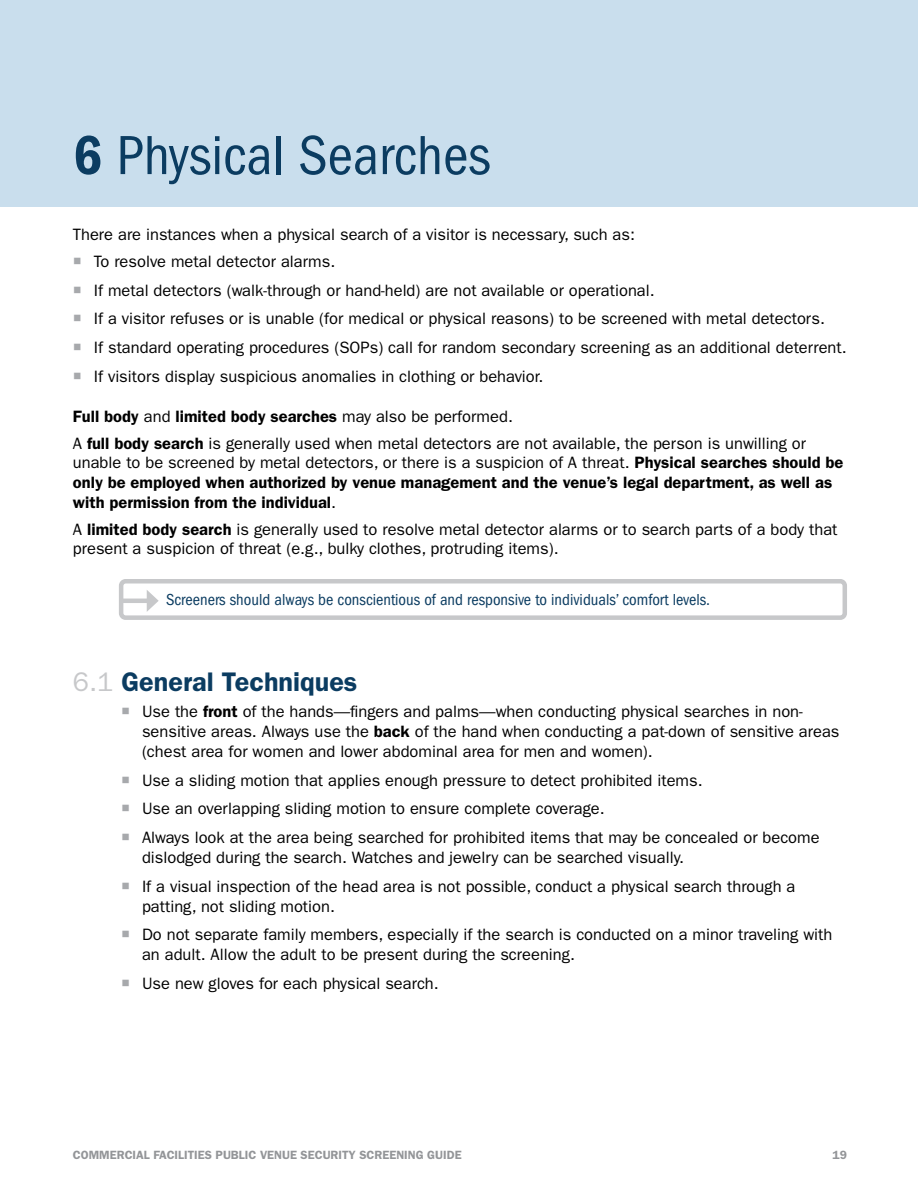
<style>
.page{position:relative;width:918px;height:1188px;background:#fff}
.page>*{position:absolute;margin:0;border:0;box-sizing:border-box;transform-origin:0 0}
.t1{font:condensed 57px "ITC Franklin Gothic Std";color:#0b3c61}
.t2{font:600 27px "ITC Franklin Gothic Std";color:#0b3c61}
.t3{font:16.5px/19.8px "ITC Franklin Gothic Std";color:#000}
.t4{font:600 16.5px/19.8px "ITC Franklin Gothic Std";color:#000}
.t5{font:condensed 16.5px "ITC Franklin Gothic Std";color:#0b3c61}
.t6{font:600 12px "ITC Franklin Gothic Std";color:#939598}
.s1{font-family:"ITC Franklin Gothic Std Dm Cd";font-stretch:normal}
.s2{font-weight:400}
.s3{font-weight:600}
.s4{font-weight:400;color:#c7c8ca}
</style>
<div class="page">
<div style="left:0;top:0;width:918px;height:207px;background:#c9deed"></div>
<div style="left:119px;top:579px;width:728px;height:41px;border:4px solid #c7c8ca;border-radius:4px"></div>
<hr style="left:120px;top:599px;width:31px;height:4px;background:#c7c8ca">
<svg style="left:147px;top:590px;width:12px;height:22px"></svg>
<h2 class="t1" style="left:73px;top:123px;width:419px"><span class="s1">6</span> Physical Searches</h2>
<p class="t3" style="left:73px;top:225px;width:564px">There are instances when a physical search of a visitor is necessary, such as:</p>
<p class="t3" style="left:94px;top:251px;width:243px">To resolve metal detector alarms.</p>
<p class="t3" style="left:94px;top:280px;width:562px">If metal detectors (walk-through or hand-held) are not available or operational.</p>
<p class="t3" style="left:94px;top:309px;width:733px">If a visitor refuses or is unable (for medical or physical reasons) to be screened with metal detectors.</p>
<p class="t3" style="left:94px;top:338px;width:754px">If standard operating procedures (SOPs) call for random secondary screening as an additional deterrent.</p>
<p class="t3" style="left:94px;top:367px;width:451px">If visitors display suspicious anomalies in clothing or behavior.</p>
<p class="t4" style="left:73px;top:407px;width:442px">Full body <span class="s2">and</span> limited body searches <span class="s2">may also be performed.</span></p>
<p class="t4" style="left:73px;top:433px;width:772px"><span class="s2">A</span> full body search <span class="s2">is generally used when metal detectors are not available, the person is unwilling or unable to be screened by metal detectors, or there is a suspicion of A threat.</span> Physical searches should be only be employed when authorized by venue management and the venue’s legal department, as well as with permission from the individual<span class="s2">.</span></p>
<p class="t3" style="left:73px;top:519px;width:766px">A <span class="s3">limited body search</span> is generally used to resolve metal detector alarms or to search parts of a body that present a suspicion of threat (e.g., bulky clothes, protruding items).</p>
<p class="t5" style="left:166px;top:590px;width:545px">Screeners should always be conscientious of and responsive to individuals’ comfort levels.</p>
<h3 class="t2" style="left:73px;top:666px;width:286px"><span class="s4">6.1</span> General Techniques</h3>
<p class="t3" style="left:142px;top:702px;width:699px">Use the <span class="s3">front</span> of the hands—fingers and palms—when conducting physical searches in non&shy;sensitive areas. Always use the <span class="s3">back</span> of the hand when conducting a pat-down of sensitive areas (chest area for women and lower abdominal area for men and women).</p>
<p class="t3" style="left:142px;top:770px;width:562px">Use a sliding motion that applies enough pressure to detect prohibited items.</p>
<p class="t3" style="left:142px;top:799px;width:464px">Use an overlapping sliding motion to ensure complete coverage.</p>
<p class="t3" style="left:142px;top:828px;width:679px">Always look at the area being searched for prohibited items that may be concealed or become dislodged during the search. Watches and jewelry can be searched visually.</p>
<p class="t3" style="left:142px;top:877px;width:655px">If a visual inspection of the head area is not possible, conduct a physical search through a patting, not sliding motion.</p>
<p class="t3" style="left:142px;top:925px;width:692px">Do not separate family members, especially if the search is conducted on a minor traveling with an adult. Allow the adult to be present during the screening.</p>
<p class="t3" style="left:142px;top:974px;width:298px">Use new gloves for each physical search.</p>
<p class="t6" style="left:73px;top:1148px;width:390px">COMMERCIAL FACILITIES PUBLIC VENUE SECURITY SCREENING GUIDE</p>
<p class="t6" style="left:833px;top:1148px;width:16px">19</p>
</div>
